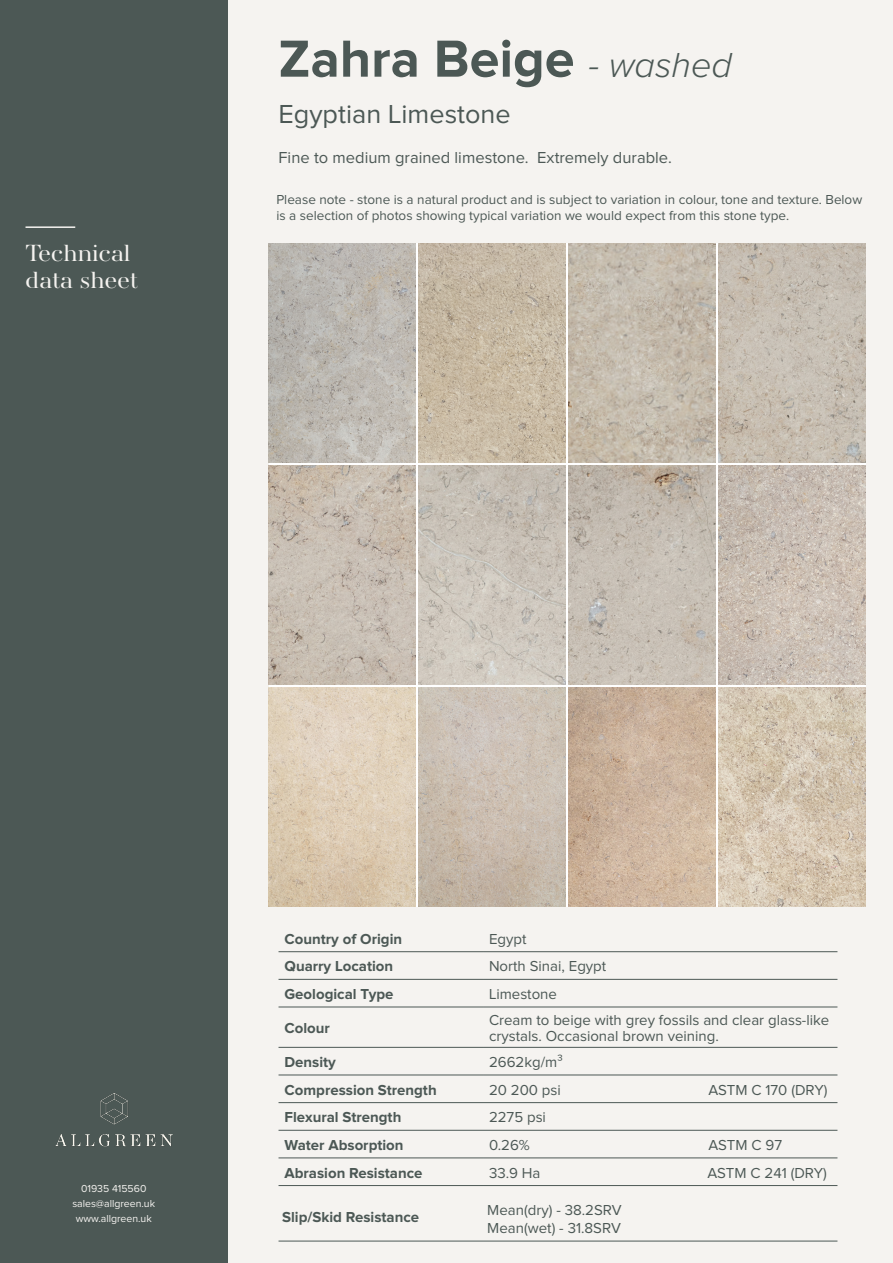
<style>
.page{position:relative;width:893px;height:1263px;background:#fff}
.page>*{position:absolute;margin:0;border:0;box-sizing:border-box;transform-origin:0 0}
.t1{font:700 54px "Proxima Nova";color:#4c5855}
.t2{font:27px "Proxima Nova";color:#4c5855}
.t3{font:24px "AW Conqueror Std Didot";color:#f5f3f0;scale:1.06 1}
.t4{font:16.5px "Proxima Nova";color:#4c5855}
.t5{font:15px/16.5px "Proxima Nova";color:#4c5855}
.t6{font:700 15px "Proxima Nova";color:#4c5855}
.t7{font:13.5px/16.2px "Proxima Nova";color:#4c5855}
.t8{font:10.5px "Proxima Nova";color:#f5f3f0}
.s1{font-weight:300;font-style:italic;font-size:36px}
</style>
<div class="page">
<div style="left:217px;top:0;width:676px;height:1263px;background:#f5f3f0"></div>
<div style="left:0;top:0;width:227px;height:1263px;background:#4c5855"></div>
<img style="left:55px;top:1093px;width:118px;height:54px">
<hr style="left:26px;top:226px;width:49px;height:2px;background:#f5f3f0">
<hr style="left:279px;top:951px;width:204px;height:1px;background:#4c5855">
<hr style="left:483px;top:951px;width:354px;height:1px;background:#4c5855">
<hr style="left:279px;top:979px;width:204px;height:1px;background:#4c5855">
<hr style="left:483px;top:979px;width:354px;height:1px;background:#4c5855">
<hr style="left:279px;top:1006px;width:204px;height:1px;background:#4c5855">
<hr style="left:483px;top:1006px;width:354px;height:1px;background:#4c5855">
<hr style="left:279px;top:1047px;width:204px;height:1px;background:#4c5855">
<hr style="left:483px;top:1047px;width:354px;height:1px;background:#4c5855">
<hr style="left:279px;top:1074px;width:204px;height:1px;background:#4c5855">
<hr style="left:483px;top:1074px;width:354px;height:1px;background:#4c5855">
<hr style="left:279px;top:1102px;width:204px;height:1px;background:#4c5855">
<hr style="left:483px;top:1102px;width:354px;height:1px;background:#4c5855">
<hr style="left:279px;top:1130px;width:204px;height:1px;background:#4c5855">
<hr style="left:483px;top:1130px;width:354px;height:1px;background:#4c5855">
<hr style="left:279px;top:1157px;width:204px;height:1px;background:#4c5855">
<hr style="left:483px;top:1157px;width:354px;height:1px;background:#4c5855">
<hr style="left:279px;top:1185px;width:204px;height:1px;background:#4c5855">
<hr style="left:483px;top:1185px;width:354px;height:1px;background:#4c5855">
<svg style="left:269px;top:243px;width:596px;height:664px;fill:#fff"></svg>
<hr style="left:279px;top:1241px;width:204px;height:1px;background:#4c5855">
<hr style="left:483px;top:1241px;width:354px;height:1px;background:#4c5855">
<img style="left:269px;top:243px;width:147px;height:219px">
<img style="left:569px;top:243px;width:146px;height:219px">
<img style="left:719px;top:243px;width:146px;height:219px">
<img style="left:269px;top:466px;width:147px;height:219px">
<img style="left:419px;top:466px;width:147px;height:219px">
<img style="left:569px;top:466px;width:146px;height:219px">
<img style="left:719px;top:466px;width:146px;height:219px">
<img style="left:419px;top:243px;width:147px;height:219px">
<img style="left:269px;top:688px;width:147px;height:219px">
<img style="left:419px;top:688px;width:146px;height:219px">
<img style="left:569px;top:688px;width:146px;height:219px">
<img style="left:719px;top:688px;width:146px;height:219px">
<p class="t3" style="left:26px;top:241px;width:101px">Technical</p>
<p class="t3" style="left:26px;top:268px;width:108px">data sheet</p>
<p class="t1" style="left:279px;top:28px;width:455px">Zahra Beige <span class="s1">- washed</span></p>
<p class="t2" style="left:279px;top:102px;width:234px">Egyptian Limestone</p>
<p class="t4" style="left:279px;top:150px;width:395px">Fine to medium grained limestone. Extremely durable.</p>
<p class="t7" style="left:276px;top:192px;width:587px">Please note - stone is a natural product and is subject to variation in colour, tone and texture. Below is a selection of photos showing typical variation we would expect from this stone type.</p>
<p class="t8" style="left:81px;top:1183px;width:67px">01935 415560</p>
<p class="t8" style="left:72px;top:1198px;width:84px">sales@allgreen.uk</p>
<p class="t8" style="left:76px;top:1213px;width:78px">www.allgreen.uk</p>
<p class="t6" style="left:285px;top:930px;width:119px">Country of Origin</p>
<p class="t5" style="left:489px;top:931px;width:39px">Egypt</p>
<p class="t6" style="left:285px;top:958px;width:110px">Quarry Location</p>
<p class="t5" style="left:489px;top:959px;width:119px">North Sinai, Egypt</p>
<p class="t6" style="left:285px;top:985px;width:111px">Geological Type</p>
<p class="t5" style="left:489px;top:986px;width:70px">Limestone</p>
<p class="t6" style="left:285px;top:1019px;width:47px">Colour</p>
<p class="t5" style="left:489px;top:1012px;width:342px">Cream to beige with grey fossils and clear glass-like crystals. Occasional brown veining.</p>
<p class="t6" style="left:285px;top:1053px;width:53px">Density</p>
<p class="t5" style="left:489px;top:1054px;width:76px">2662kg/m³</p>
<p class="t6" style="left:285px;top:1081px;width:154px">Compression Strength</p>
<p class="t5" style="left:489px;top:1082px;width:73px">20 200 psi</p>
<p class="t5" style="left:708px;top:1082px;width:121px">ASTM C 170 (DRY)</p>
<p class="t6" style="left:285px;top:1109px;width:118px">Flexural Strength</p>
<p class="t5" style="left:489px;top:1110px;width:59px">2275 psi</p>
<p class="t6" style="left:285px;top:1136px;width:121px">Water Absorption</p>
<p class="t5" style="left:489px;top:1137px;width:42px">0.26%</p>
<p class="t5" style="left:709px;top:1137px;width:75px">ASTM C 97</p>
<p class="t6" style="left:285px;top:1164px;width:139px">Abrasion Resistance</p>
<p class="t5" style="left:489px;top:1165px;width:53px">33.9 Ha</p>
<p class="t5" style="left:708px;top:1165px;width:121px">ASTM C 241 (DRY)</p>
<p class="t6" style="left:282px;top:1209px;width:139px">Slip/Skid Resistance</p>
<p class="t5" style="left:487px;top:1202px;width:136px">Mean(dry) - 38.2SRV</p>
<p class="t5" style="left:487px;top:1220px;width:135px">Mean(wet) - 31.8SRV</p>
</div>
